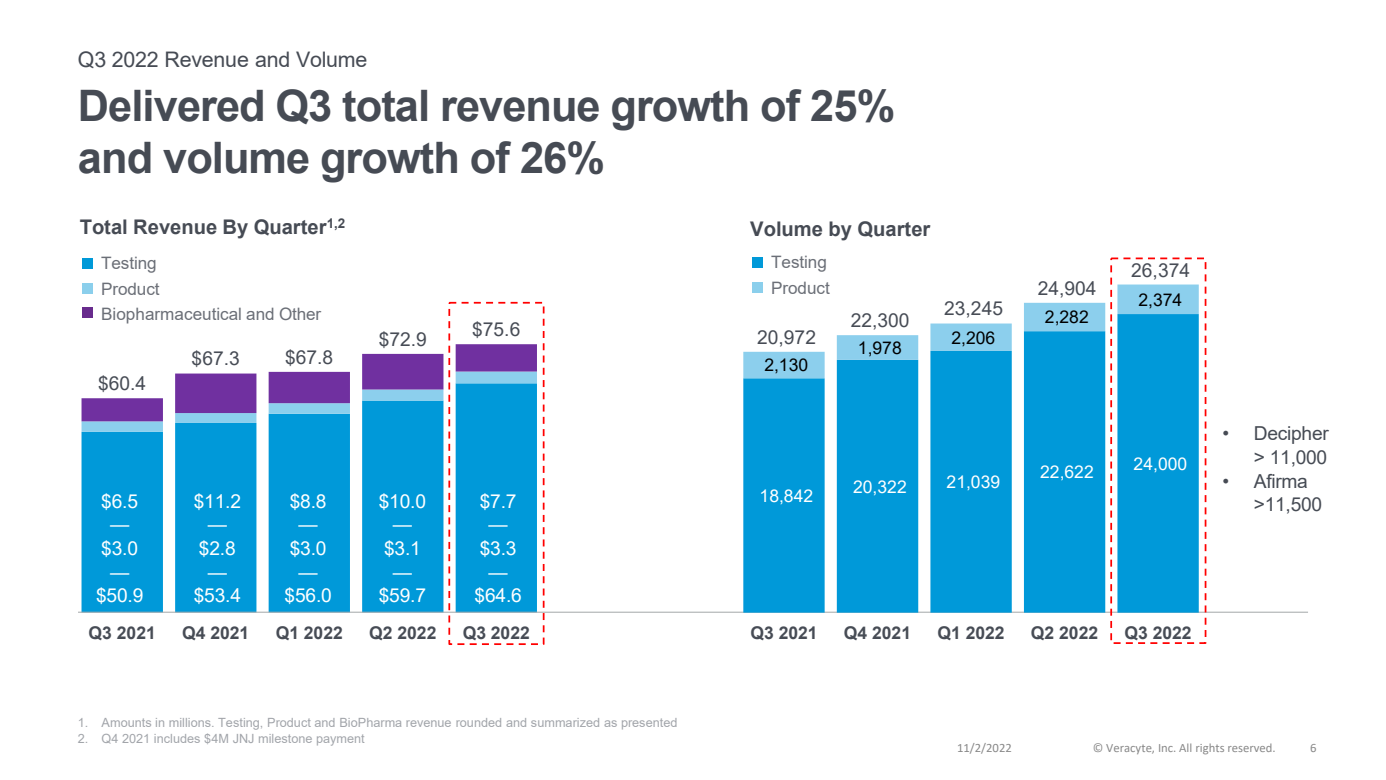
<style>
.page{position:relative;width:1386px;height:780px;background:#fff}
.page>*{position:absolute;margin:0;border:0;box-sizing:border-box;transform-origin:0 0}
.t1{font:700 43.4px/52px "Arial";letter-spacing:-.02em;color:#464b54}
.t2{font:21.44px "Arial";letter-spacing:-.01em;color:#464b54}
.t3{font:700 20.12px "Arial";color:#464b54}
.t4{font:19.25px/23.6px "Arial";letter-spacing:-.01em;color:#fff;text-align:center}
.t5{font:19.25px "Arial";color:#474c55}
.t6{font:19.25px/23.1px "Arial";letter-spacing:-.015em;color:#464b54;text-align:right}
.t7{font:700 17.5px "Arial";color:#474c55}
.t8{font:17.5px "Arial";color:#fff}
.t9{font:17.5px "Arial";color:#000}
.t10{font:17.15px/25.3px "Arial";letter-spacing:-.005em;color:#6b6f77}
.t11{font:12.69px "Arial";color:#a2a5aa}
.t12{font:12.69px "Calibri";color:#898989}
</style>
<div class="page">
<div style="left:448px;top:302px;width:96px;height:342px;border:2px dashed #f00"></div>
<svg style="left:81px;top:431px;width:456px;height:180px;background:#1ca2db"></svg>
<svg style="left:81px;top:344px;width:456px;height:87px"></svg>
<hr style="left:78px;top:611px;width:1229px;height:1px;background:#a3a7a9">
<div style="left:82px;top:259px;width:10px;height:10px;background:#0099d8"></div>
<div style="left:82px;top:283px;width:10px;height:10px;background:#8bcfec"></div>
<div style="left:82px;top:308px;width:10px;height:10px;background:#682b8d"></div>
<svg style="left:743px;top:378px;width:455px;height:234px;background:#1aa3dc"></svg>
<svg style="left:743px;top:284px;width:455px;height:94px"></svg>
<div style="left:1110px;top:257px;width:96px;height:386px;border:2px dashed #f00"></div>
<div style="left:752px;top:257px;width:10px;height:10px;background:#0099d8"></div>
<div style="left:752px;top:282px;width:10px;height:10px;background:#8bcfec"></div>
<h2 class="t2" style="left:78px;top:45px;width:291px">Q3 2022 Revenue and Volume</h2>
<h2 class="t1" style="left:78px;top:80px;width:818px">Delivered Q3 total revenue growth of 25% and volume growth of 26%</h2>
<p class="t3" style="left:80px;top:213px;width:267px">Total Revenue By Quarter<sup>1,2</sup></p>
<p class="t3" style="left:750px;top:214px;width:182px">Volume by Quarter</p>
<h3 class="t10" style="left:101px;top:250px;width:221px">Testing<br>Product<br>Biopharmaceutical and Other</h3>
<p class="t5" style="left:98px;top:370px;width:50px">$60.4</p>
<p class="t5" style="left:192px;top:345px;width:50px">$67.3</p>
<p class="t5" style="left:285px;top:344px;width:50px">$67.8</p>
<p class="t5" style="left:378px;top:326px;width:50px">$72.9</p>
<p class="t5" style="left:472px;top:316px;width:50px">$75.6</p>
<p class="t10" style="left:771px;top:249px;width:57px">Testing</p>
<p class="t10" style="left:771px;top:274px;width:60px">Product</p>
<p class="t5" style="left:757px;top:323px;width:60px">20,972</p>
<p class="t9" style="left:764px;top:353px;width:45px">2,130</p>
<p class="t5" style="left:850px;top:307px;width:60px">22,300</p>
<p class="t9" style="left:857px;top:335px;width:45px">1,978</p>
<p class="t5" style="left:944px;top:295px;width:60px">23,245</p>
<p class="t9" style="left:951px;top:325px;width:45px">2,206</p>
<p class="t5" style="left:1037px;top:275px;width:60px">24,904</p>
<p class="t9" style="left:1044px;top:305px;width:45px">2,282</p>
<p class="t5" style="left:1131px;top:256px;width:60px">26,374</p>
<p class="t9" style="left:1138px;top:287px;width:45px">2,374</p>
<p class="t6" style="left:1222px;top:422px;width:108px">• Decipher &gt; 11,000</p>
<p class="t6" style="left:1222px;top:469px;width:87px">• Afirma</p>
<p class="t8" style="left:1133px;top:451px;width:55px">24,000</p>
<p class="t8" style="left:1040px;top:460px;width:55px">22,622</p>
<p class="t8" style="left:853px;top:474px;width:55px">20,322</p>
<p class="t8" style="left:946px;top:469px;width:55px">21,039</p>
<p class="t8" style="left:759px;top:483px;width:55px">18,842</p>
<p class="t4" style="left:101px;top:489px;width:38px">$6.5</p>
<p class="t6" style="left:1253px;top:492px;width:70px">&gt;11,500</p>
<p class="t4" style="left:110px;top:512px;width:21px">—</p>
<p class="t4" style="left:101px;top:536px;width:38px">$3.0</p>
<p class="t4" style="left:110px;top:559px;width:21px">—</p>
<p class="t4" style="left:96px;top:583px;width:49px">$50.9</p>
<p class="t4" style="left:379px;top:489px;width:49px">$10.0</p>
<p class="t4" style="left:393px;top:512px;width:21px">—</p>
<p class="t4" style="left:384px;top:536px;width:38px">$3.1</p>
<p class="t4" style="left:393px;top:560px;width:21px">—</p>
<p class="t4" style="left:379px;top:583px;width:49px">$59.7</p>
<p class="t4" style="left:194px;top:489px;width:49px">$11.2</p>
<p class="t4" style="left:208px;top:512px;width:21px">—</p>
<p class="t4" style="left:199px;top:536px;width:38px">$2.8</p>
<p class="t4" style="left:208px;top:559px;width:21px">—</p>
<p class="t4" style="left:194px;top:583px;width:49px">$53.4</p>
<h3 class="t4" style="left:474px;top:489px;width:49px">$7.7 — $3.3 — $64.6</h3>
<h3 class="t4" style="left:284px;top:489px;width:49px">$8.8 — $3.0 — $56.0</h3>
<p class="t7" style="left:89px;top:620px;width:69px">Q3 2021</p>
<p class="t7" style="left:182px;top:620px;width:69px">Q4 2021</p>
<p class="t7" style="left:276px;top:620px;width:69px">Q1 2022</p>
<p class="t7" style="left:369px;top:620px;width:69px">Q2 2022</p>
<p class="t7" style="left:462px;top:620px;width:69px">Q3 2022</p>
<p class="t11" style="left:78px;top:713px;width:601px">1. Amounts in millions. Testing, Product and BioPharma revenue rounded and summarized as presented</p>
<p class="t11" style="left:78px;top:730px;width:288px">2. Q4 2021 includes $4M JNJ milestone payment</p>
<p class="t7" style="left:750px;top:620px;width:69px">Q3 2021</p>
<p class="t7" style="left:843px;top:620px;width:69px">Q4 2021</p>
<p class="t7" style="left:937px;top:620px;width:69px">Q1 2022</p>
<p class="t7" style="left:1030px;top:620px;width:69px">Q2 2022</p>
<p class="t7" style="left:1124px;top:620px;width:69px">Q3 2022</p>
<p class="t12" style="left:957px;top:739px;width:56px">11/2/2022</p>
<p class="t12" style="left:1092px;top:738px;width:184px">© Veracyte, Inc. All rights reserved.</p>
<p class="t12" style="left:1309px;top:738px;width:8px">6</p>
</div>
